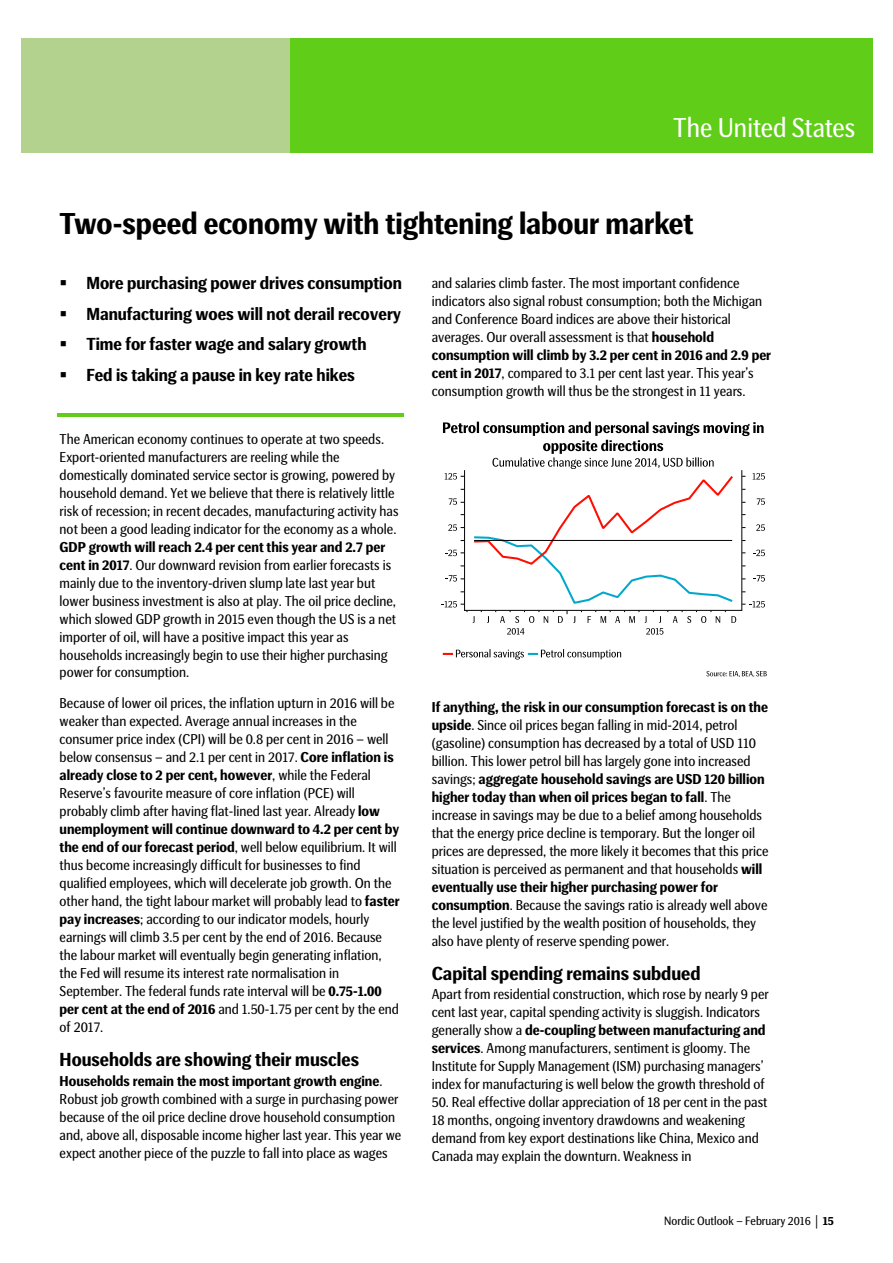
<style>
.page{position:relative;width:893px;height:1263px;background:#fff}
.page>*{position:absolute;margin:0;border:0;box-sizing:border-box;transform-origin:0 0}
.t1{font:700 30px "SEB Basic";color:#000}
.t2{font:27px "SEB Basic";color:#fff}
.t3{font:700 18.75px "SEB Basic";color:#000}
.t4{font:700 17.25px "SEB Basic";color:#000}
.t5{font:14.25px/18px "SEB Basic";color:#000}
.t6{font:12px "SEB Basic";color:#000}
.s1{font-weight:700}
.s2{font-family:"Courier New"}
</style>
<div class="page">
<div style="left:22px;top:38px;width:268px;height:115px;background:#b2d28e"></div>
<div style="left:290px;top:38px;width:582px;height:115px;background:#60cd18"></div>
<hr style="left:57px;top:414px;width:347px;height:3px;background:#60cd18">
<svg style="left:441px;top:422px;width:324px;height:213px"></svg>
<svg style="left:443px;top:649px;width:178px;height:11px"></svg>
<svg style="left:706px;top:671px;width:60px;height:6px"></svg>
<h2 class="t2" style="left:673px;top:116px;width:184px">The United States</h2>
<h1 class="t1" style="left:60px;top:212px;width:635px">Two-speed economy with tightening labour market</h1>
<p class="t4" style="left:60px;top:276px;width:344px">▪ More purchasing power drives consumption</p>
<p class="t4" style="left:60px;top:307px;width:343px">▪ Manufacturing woes will not derail recovery</p>
<p class="t4" style="left:60px;top:337px;width:308px">▪ Time for faster wage and salary growth</p>
<p class="t4" style="left:60px;top:368px;width:297px">▪ Fed is taking a pause in key rate hikes</p>
<p class="t5" style="left:432px;top:275px;width:341px">and salaries climb faster. The most important confidence indicators also signal robust consumption; both the Michigan and Conference Board indices are above their historical averages. Our overall assessment is that <span class="s1">household consumption will climb by 3.2 per cent in 2016 and 2.9 per cent in 2017</span>, compared to 3.1 per cent last year. This year’s consumption growth will thus be the strongest in 11 years.</p>
<p class="t5" style="left:60px;top:431px;width:340px">The American economy continues to operate at two speeds.<br>Export-oriented manufacturers are reeling while the domestically dominated service sector is growing, powered by household demand. Yet we believe that there is relatively little risk of recession; in recent decades, manufacturing activity has not been a good leading indicator for the economy as a whole.</p>
<p class="t5" style="left:60px;top:539px;width:338px"><span class="s1">GDP growth will reach 2.4 per cent this year and 2.7 per cent in 2017</span>. Our downward revision from earlier forecasts is mainly due to the inventory-driven slump late last year but lower business investment is also at play. The oil price decline, which slowed GDP growth in 2015 even though the US is a net importer of oil, will have a positive impact this year as households increasingly begin to use their higher purchasing power for consumption.</p>
<p class="t5" style="left:60px;top:695px;width:341px">Because of lower oil prices, the inflation upturn in 2016 will be weaker than expected. Average annual increases in the consumer price index (CPI) will be 0.8 per cent in 2016 – well below consensus – and 2.1 per cent in 2017. <span class="s1">Core inflation is already close to 2 per cent, however</span>, while the Federal Reserve’s favourite measure of core inflation (PCE) will probably climb after having flat-lined last year. Already <span class="s1">low unemployment will continue downward to 4.2 per cent by the end of our forecast period</span>, well below equilibrium. It will thus become increasingly difficult for businesses to find qualified employees, which will decelerate job growth. On the other hand, the tight labour market will probably lead to <span class="s1">faster pay increases</span>; according to our indicator models, hourly earnings will climb 3.5 per cent by the end of 2016. Because the labour market will eventually begin generating inflation, the Fed will resume its interest rate normalisation in September. The federal funds rate interval will be <span class="s1">0.75-1.00 per cent at the end of 2016</span> and 1.50-1.75 per cent by the end of 2017.</p>
<h3 class="t3" style="left:60px;top:1052px;width:301px">Households are showing their muscles</h3>
<p class="t5" style="left:60px;top:1073px;width:343px"><span class="s1">Households remain the most important growth engine</span>.<br>Robust job growth combined with a surge in purchasing power because of the oil price decline drove household consumption and, above all, disposable income higher last year. This year we expect another piece of the puzzle to fall into place as wages</p>
<p class="t5" style="left:432px;top:699px;width:338px"><span class="s1">If anything, the risk in our consumption forecast is on the upside</span>. Since oil prices began falling in mid-2014, petrol (gasoline) consumption has decreased by a total of USD 110 billion. This lower petrol bill has largely gone into increased savings; <span class="s1">aggregate household savings are USD 120 billion higher today than when oil prices began to fall</span>. The increase in savings may be due to a belief among households that the energy price decline is temporary. But the longer oil prices are depressed, the more likely it becomes that this price situation is perceived as permanent and that households <span class="s1">will eventually use their higher purchasing power for consumption</span>. Because the savings ratio is already well above the level justified by the wealth position of households, they also have plenty of reserve spending power.</p>
<h3 class="t3" style="left:432px;top:966px;width:270px">Capital spending remains subdued</h3>
<p class="t5" style="left:432px;top:986px;width:338px">Apart from residential construction, which rose by nearly 9 per cent last year, capital spending activity is sluggish. Indicators generally show a <span class="s1">de-coupling between manufacturing and services</span>. Among manufacturers, sentiment is gloomy. The Institute for Supply Management (ISM) purchasing managers’ index for manufacturing is well below the growth threshold of</p>
<p class="t5" style="left:432px;top:1094px;width:337px">50. Real effective dollar appreciation of 18 per cent in the past 18 months, ongoing inventory drawdowns and weakening demand from key export destinations like China, Mexico and Canada may explain the downturn. Weakness in</p>
<p class="t6" style="left:664px;top:1216px;width:171px">Nordic Outlook – February 2016 <span class="s2">│</span> <span class="s1">15</span></p>
</div>
